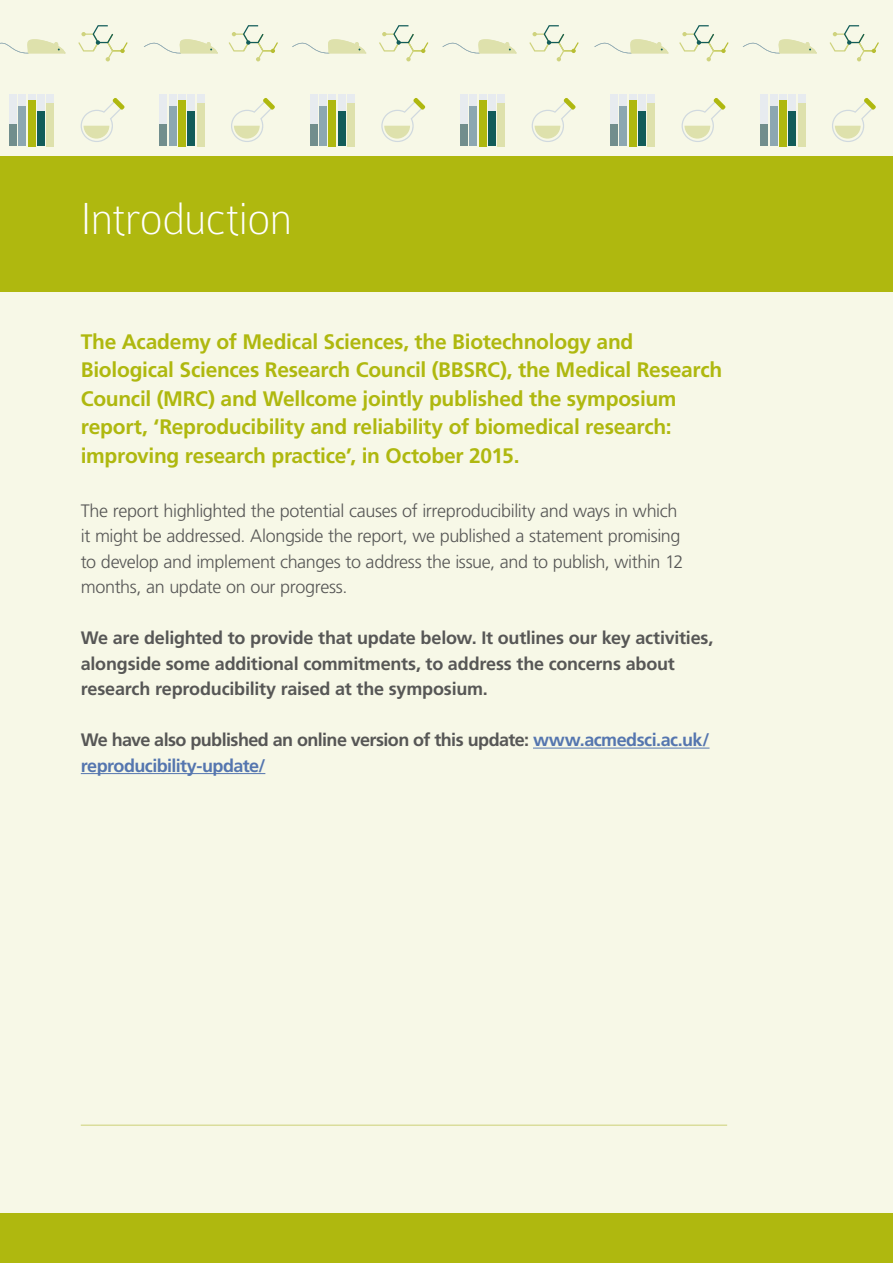
<style>
.page{position:relative;width:893px;height:1263px;background:#fff}
.page>*{position:absolute;margin:0;border:0;box-sizing:border-box;transform-origin:0 0}
.t1{font:100 48px "Colaborate";letter-spacing:-.01em;color:#fff}
.t2{font:700 21px/28.5px "Frutiger";letter-spacing:-.015em;color:#afb80f}
.t3{font:700 18px/25.5px "Frutiger";letter-spacing:-.015em;color:#575756}
.t4{font:300 18px/25.5px "Frutiger";letter-spacing:-.02em;color:#575756}
.s1{color:#5576af}
</style>
<div class="page">
<div style="left:0;top:0;width:893px;height:1228px;background:#f7f8e7"></div>
<div style="left:0;top:157px;width:893px;height:135px;background:#afb80f"></div>
<div style="left:0;top:1213px;width:893px;height:50px;background:#afb80f"></div>
<svg style="left:78px;top:25px;width:50px;height:36px"></svg>
<svg style="left:229px;top:25px;width:49px;height:36px"></svg>
<svg style="left:379px;top:25px;width:49px;height:36px"></svg>
<svg style="left:529px;top:25px;width:50px;height:36px"></svg>
<svg style="left:81px;top:98px;width:44px;height:44px"></svg>
<div style="left:19px;top:95px;width:7px;height:51px;background:#e7ebef"></div>
<div style="left:19px;top:107px;width:7px;height:39px;background:#8ca7b1"></div>
<div style="left:9px;top:95px;width:8px;height:51px;background:#e7ebef"></div>
<div style="left:9px;top:125px;width:8px;height:21px;background:#718e8d"></div>
<div style="left:28px;top:95px;width:7px;height:51px;background:#e7ebef"></div>
<div style="left:28px;top:100px;width:7px;height:46px;background:#afb80f"></div>
<div style="left:37px;top:95px;width:8px;height:51px;background:#e7ebef"></div>
<div style="left:37px;top:112px;width:8px;height:34px;background:#115c59"></div>
<div style="left:47px;top:95px;width:7px;height:51px;background:#e7ebef"></div>
<div style="left:47px;top:103px;width:7px;height:43px;background:#dee1ac"></div>
<svg style="left:231px;top:98px;width:44px;height:44px"></svg>
<div style="left:169px;top:95px;width:7px;height:51px;background:#e7ebef"></div>
<div style="left:169px;top:107px;width:7px;height:39px;background:#8ca7b1"></div>
<div style="left:160px;top:95px;width:7px;height:51px;background:#e7ebef"></div>
<div style="left:160px;top:125px;width:7px;height:21px;background:#718e8d"></div>
<div style="left:178px;top:95px;width:8px;height:51px;background:#e7ebef"></div>
<div style="left:178px;top:100px;width:8px;height:46px;background:#afb80f"></div>
<div style="left:188px;top:95px;width:7px;height:51px;background:#e7ebef"></div>
<div style="left:188px;top:112px;width:7px;height:34px;background:#115c59"></div>
<div style="left:197px;top:95px;width:7px;height:51px;background:#e7ebef"></div>
<div style="left:197px;top:103px;width:7px;height:43px;background:#dee1ac"></div>
<svg style="left:381px;top:98px;width:44px;height:44px"></svg>
<div style="left:319px;top:95px;width:8px;height:51px;background:#e7ebef"></div>
<div style="left:319px;top:107px;width:8px;height:39px;background:#8ca7b1"></div>
<div style="left:310px;top:95px;width:7px;height:51px;background:#e7ebef"></div>
<div style="left:310px;top:125px;width:7px;height:21px;background:#718e8d"></div>
<div style="left:329px;top:95px;width:7px;height:51px;background:#e7ebef"></div>
<div style="left:329px;top:100px;width:7px;height:46px;background:#afb80f"></div>
<div style="left:338px;top:95px;width:7px;height:51px;background:#e7ebef"></div>
<div style="left:338px;top:112px;width:7px;height:34px;background:#115c59"></div>
<div style="left:347px;top:95px;width:8px;height:51px;background:#e7ebef"></div>
<div style="left:347px;top:103px;width:8px;height:43px;background:#dee1ac"></div>
<svg style="left:532px;top:98px;width:44px;height:44px"></svg>
<div style="left:470px;top:95px;width:7px;height:51px;background:#e7ebef"></div>
<div style="left:470px;top:107px;width:7px;height:39px;background:#8ca7b1"></div>
<div style="left:460px;top:95px;width:8px;height:51px;background:#e7ebef"></div>
<div style="left:460px;top:125px;width:8px;height:21px;background:#718e8d"></div>
<div style="left:479px;top:95px;width:7px;height:51px;background:#e7ebef"></div>
<div style="left:479px;top:100px;width:7px;height:46px;background:#afb80f"></div>
<div style="left:488px;top:95px;width:8px;height:51px;background:#e7ebef"></div>
<div style="left:488px;top:112px;width:8px;height:34px;background:#115c59"></div>
<div style="left:498px;top:95px;width:7px;height:51px;background:#e7ebef"></div>
<div style="left:498px;top:103px;width:7px;height:43px;background:#dee1ac"></div>
<svg style="left:0;top:39px;width:66px;height:14px"></svg>
<svg style="left:144px;top:39px;width:74px;height:14px"></svg>
<svg style="left:292px;top:39px;width:74px;height:14px"></svg>
<svg style="left:443px;top:39px;width:74px;height:14px"></svg>
<svg style="left:679px;top:25px;width:50px;height:36px"></svg>
<svg style="left:829px;top:25px;width:50px;height:36px"></svg>
<svg style="left:682px;top:98px;width:44px;height:44px"></svg>
<div style="left:620px;top:95px;width:7px;height:51px;background:#e7ebef"></div>
<div style="left:620px;top:107px;width:7px;height:39px;background:#8ca7b1"></div>
<div style="left:610px;top:95px;width:8px;height:51px;background:#e7ebef"></div>
<div style="left:610px;top:125px;width:8px;height:21px;background:#718e8d"></div>
<div style="left:629px;top:95px;width:7px;height:51px;background:#e7ebef"></div>
<div style="left:629px;top:100px;width:7px;height:46px;background:#afb80f"></div>
<div style="left:638px;top:95px;width:8px;height:51px;background:#e7ebef"></div>
<div style="left:638px;top:112px;width:8px;height:34px;background:#115c59"></div>
<div style="left:647px;top:95px;width:8px;height:51px;background:#e7ebef"></div>
<div style="left:647px;top:103px;width:8px;height:43px;background:#dee1ac"></div>
<svg style="left:832px;top:98px;width:44px;height:44px"></svg>
<div style="left:770px;top:95px;width:7px;height:51px;background:#e7ebef"></div>
<div style="left:770px;top:107px;width:7px;height:39px;background:#8ca7b1"></div>
<div style="left:761px;top:95px;width:7px;height:51px;background:#e7ebef"></div>
<div style="left:761px;top:125px;width:7px;height:21px;background:#718e8d"></div>
<div style="left:779px;top:95px;width:8px;height:51px;background:#e7ebef"></div>
<div style="left:779px;top:100px;width:8px;height:46px;background:#afb80f"></div>
<div style="left:789px;top:95px;width:7px;height:51px;background:#e7ebef"></div>
<div style="left:789px;top:112px;width:7px;height:34px;background:#115c59"></div>
<div style="left:798px;top:95px;width:7px;height:51px;background:#e7ebef"></div>
<div style="left:798px;top:103px;width:7px;height:43px;background:#dee1ac"></div>
<svg style="left:594px;top:39px;width:75px;height:14px"></svg>
<svg style="left:743px;top:39px;width:74px;height:14px"></svg>
<hr style="left:533px;top:748px;width:176px;height:1px;background:#5576af">
<hr style="left:81px;top:773px;width:184px;height:1px;background:#5576af">
<hr style="left:81px;top:1125px;width:646px;height:1px;background:#ccd076">
<h1 class="t1" style="left:81px;top:194px;width:213px">Introduction</h1>
<p class="t2" style="left:81px;top:327px;width:643px">The Academy of Medical Sciences, the Biotechnology and Biological Sciences Research Council (BBSRC), the Medical Research Council (MRC) and Wellcome jointly published the symposium report, ‘Reproducibility and reliability of biomedical research: improving research practice’, in October 2015.</p>
<p class="t4" style="left:81px;top:498px;width:604px">The report highlighted the potential causes of irreproducibility and ways in which it might be addressed. Alongside the report, we published a statement promising to develop and implement changes to address the issue, and to publish, within 12 months, an update on our progress.</p>
<p class="t3" style="left:81px;top:625px;width:634px">We are delighted to provide that update below. It outlines our key activities, alongside some additional commitments, to address the concerns about research reproducibility raised at the symposium.</p>
<p class="t3" style="left:81px;top:727px;width:630px">We have also published an online version of this update: <span class="s1">www.acmedsci.ac.uk/ reproducibility-update/</span></p>
</div>
